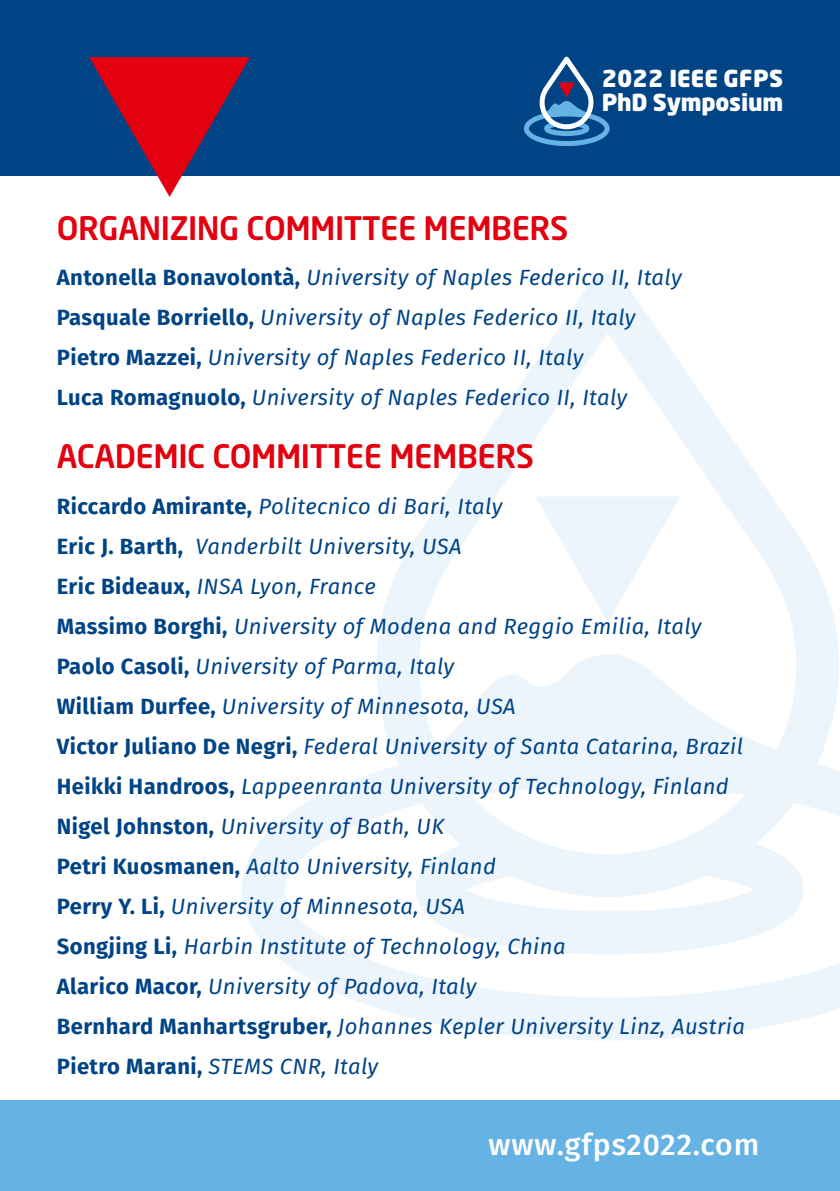
<style>
.page{position:relative;width:840px;height:1191px;background:#fff}
.page>*{position:absolute;margin:0;border:0;box-sizing:border-box;transform-origin:0 0}
.t1{font:500 32px "Neo Sans";letter-spacing:-.015em;color:#e3000f}
.t2{font:500 30px "Fira Sans";letter-spacing:.03em;color:#fff}
.t3{font:900 23.2px/24.2px "Neo Sans";letter-spacing:-.01em;color:#fff}
.t4{font:italic 22px/40px "Fira Sans";letter-spacing:.02em;color:#004486}
.s1{font-weight:700;font-style:normal}
</style>
<div class="page">
<div style="left:0;top:0;width:839px;height:175px;background:#004486"></div>
<svg style="left:242px;top:780px;width:597px;height:260px"></svg>
<svg style="left:415px;top:897px;width:388px;height:57px;fill:#ecf4fc"></svg>
<svg style="left:354px;top:274px;width:485px;height:623px"></svg>
<svg style="left:535px;top:496px;width:144px;height:126px"></svg>
<svg style="left:524px;top:57px;width:85px;height:89px"></svg>
<div style="left:0;top:1100px;width:839px;height:91px;background:#65b2e4"></div>
<svg style="left:89px;top:57px;width:161px;height:140px"></svg>
<p class="t3" style="left:601px;top:68px;width:183px">2022 IEEE GFPS<br>PhD Symposium</p>
<h1 class="t1" style="left:57px;top:214px;width:513px">ORGANIZING COMMITTEE MEMBERS</h1>
<p class="t4" style="left:57px;top:257px;width:626px"><span class="s1">Antonella Bonavolontà,</span> University of Naples Federico II, Italy <span class="s1">Pasquale Borriello,</span> University of Naples Federico II, Italy <span class="s1">Pietro Mazzei,</span> University of Naples Federico II, Italy<br><span class="s1">Luca Romagnuolo,</span> University of Naples Federico II, Italy</p>
<h1 class="t1" style="left:57px;top:443px;width:478px">ACADEMIC COMMITTEE MEMBERS</h1>
<p class="t4" style="left:57px;top:486px;width:689px"><span class="s1">Riccardo Amirante,</span> Politecnico di Bari, Italy<br><span class="s1">Eric J. Barth,</span> Vanderbilt University, USA<br><span class="s1">Eric Bideaux,</span> INSA Lyon, France<br><span class="s1">Massimo Borghi,</span> University of Modena and Reggio Emilia, Italy <span class="s1">Paolo Casoli,</span> University of Parma, Italy<br><span class="s1">William Durfee,</span> University of Minnesota, USA<br><span class="s1">Victor Juliano De Negri,</span> Federal University of Santa Catarina, Brazil <span class="s1">Heikki Handroos,</span> Lappeenranta University of Technology, Finland <span class="s1">Nigel Johnston,</span> University of Bath, UK<br><span class="s1">Petri Kuosmanen,</span> Aalto University, Finland<br><span class="s1">Perry Y. Li,</span> University of Minnesota, USA<br><span class="s1">Songjing Li,</span> Harbin Institute of Technology, China<br><span class="s1">Alarico Macor,</span> University of Padova, Italy<br><span class="s1">Bernhard Manhartsgruber,</span> Johannes Kepler University Linz, Austria <span class="s1">Pietro Marani,</span> STEMS CNR, Italy</p>
<h2 class="t2" style="left:488px;top:1120px;width:272px">www.gfps2022.com</h2>
</div>
